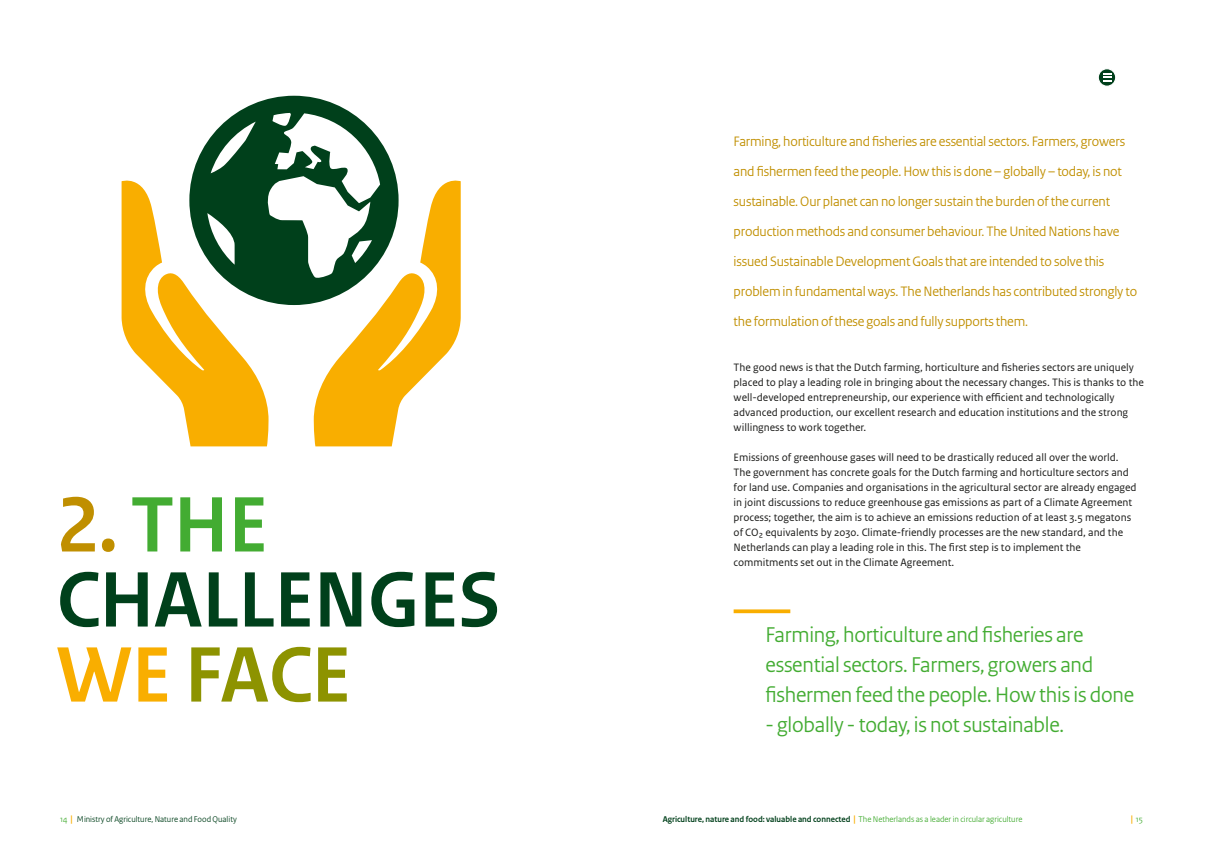
<style>
.page{position:relative;width:1205px;height:851px;background:#fff}
.page>*{position:absolute;margin:0;border:0;box-sizing:border-box;transform-origin:0 0}
.t1{font:700 82.5px/75px "Rijksoverheid Sans Heading";color:#00401b}
.t2{font:22.5px/30px "Rijksoverheid Sans Heading";letter-spacing:-.01em;color:#43ac32}
.t3{font:14.38px/30px "Rijksoverheid Sans Heading";letter-spacing:-.01em;color:#c08f00}
.t4{font:11.25px/15px "Rijksoverheid Sans Text";color:#1a1a18}
.t5{font:700 8.75px "Rijksoverheid Sans Heading";color:#00401b}
.t6{font:8.75px "Rijksoverheid Sans Heading";color:#00401b}
.t7{font:8.75px "Rijksoverheid Sans Heading";color:#43ac32}
.s1{color:#c08f00}
.s2{color:#43ac32}
.s3{color:#f9ae00}
.s4{color:#8d9300}
.s5{font-weight:700;font-size:10px;color:#f9ae00}
.s6{font-size:10px;color:#f9ae00}
.s7{font-weight:400;color:#43ac32}
</style>
<div class="page">
<svg style="left:733px;top:609px;width:57px;height:4px"></svg>
<svg style="left:313px;top:180px;width:148px;height:266px"></svg>
<svg style="left:122px;top:180px;width:147px;height:266px"></svg>
<svg style="left:189px;top:96px;width:209px;height:209px;fill:#00401b"></svg>
<svg style="left:1098px;top:69px;width:18px;height:17px"></svg>
<div style="left:1097px;top:68px;width:19px;height:19px;border:1px solid #fff;border-radius:50%"></div>
<svg style="left:1103px;top:73px;width:8px;height:9px"></svg>
<h1 class="t1" style="left:57px;top:488px;width:445px"><span class="s1">2.</span> <span class="s2">THE<br></span>CHALLENGES<br><span class="s3">WE</span> <span class="s4">FACE</span></h1>
<p class="t3" style="left:733px;top:127px;width:405px">Farming, horticulture and fisheries are essential sectors. Farmers, growers and fishermen feed the people. How this is done – globally – today, is not sustainable. Our planet can no longer sustain the burden of the current production methods and consumer behaviour. The United Nations have issued Sustainable Development Goals that are intended to solve this problem in fundamental ways. The Netherlands has contributed strongly to the formulation of these goals and fully supports them.</p>
<p class="t4" style="left:733px;top:360px;width:412px">The good news is that the Dutch farming, horticulture and fisheries sectors are uniquely placed to play a leading role in bringing about the necessary changes. This is thanks to the well-developed entrepreneurship, our experience with efficient and technologically advanced production, our excellent research and education institutions and the strong willingness to work together.</p>
<p class="t4" style="left:733px;top:450px;width:404px">Emissions of greenhouse gases will need to be drastically reduced all over the world.<br>The government has concrete goals for the Dutch farming and horticulture sectors and for land use. Companies and organisations in the agricultural sector are already engaged in joint discussions to reduce greenhouse gas emissions as part of a Climate Agreement process; together, the aim is to achieve an emissions reduction of at least 3.5 megatons of CO₂ equivalents by 2030. Climate-friendly processes are the new standard, and the Netherlands can play a leading role in this. The first step is to implement the commitments set out in the Climate Agreement.</p>
<h2 class="t2" style="left:765px;top:619px;width:370px">Farming, horticulture and fisheries are essential sectors. Farmers, growers and fishermen feed the people. How this is done</h2>
<h2 class="t2" style="left:765px;top:709px;width:300px">- globally - today, is not sustainable.</h2>
<p class="t6" style="left:60px;top:813px;width:178px"><span class="s2">14</span> <span class="s5">|</span> Ministry of Agriculture, Nature and Food Quality</p>
<p class="t5" style="left:663px;top:813px;width:361px">Agriculture, nature and food: valuable and connected <span class="s6">|</span> <span class="s7">The Netherlands as a leader in circular agriculture</span></p>
<p class="t7" style="left:1130px;top:813px;width:14px"><span class="s5">|</span> 15</p>
</div>
